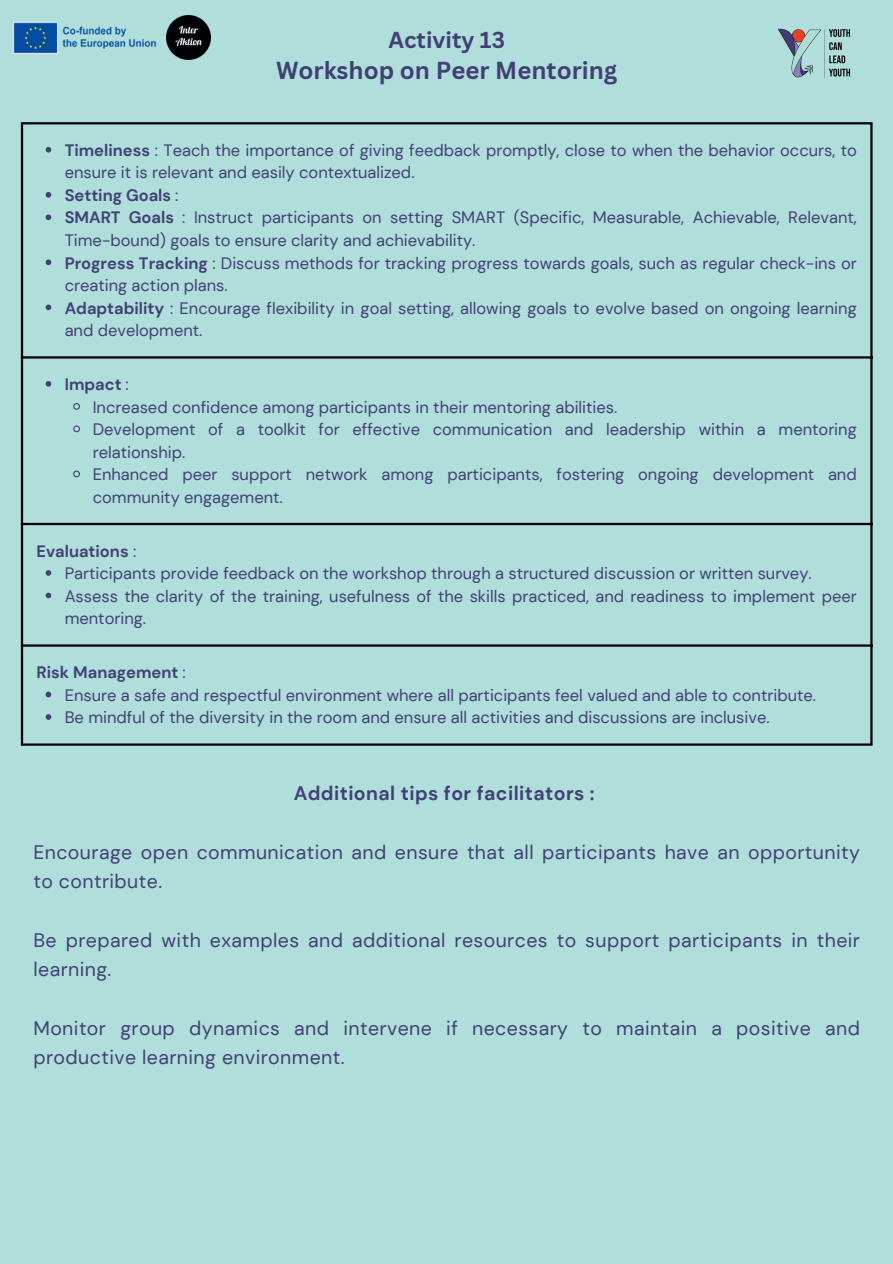
<style>
.page{position:relative;width:893px;height:1264px;background:#fff}
.page>*{position:absolute;margin:0;border:0;box-sizing:border-box;transform-origin:0 0}
.t1{font:700 24px "Canva Sans";color:#414075}
.t2{font:700 22.5px "Canva Sans";color:#414075}
.t3{font:19.5px/29.2px "DM Sans";letter-spacing:.02em;color:#414075}
.t4{font:700 19.5px "DM Sans";letter-spacing:.02em;color:#414075}
.t5{font:16.5px/22.5px "DM Sans";color:#414075}
.t6{font:700 16.5px "DM Sans";color:#414075}
.s1{font-weight:700}
.s2{font-weight:400}
</style>
<div class="page">
<div style="left:0;top:0;width:892px;height:1263px;background:#b0deda"></div>
<svg style="left:46px;top:147px;width:5px;height:6px"></svg>
<svg style="left:46px;top:192px;width:5px;height:6px"></svg>
<svg style="left:46px;top:214px;width:5px;height:6px"></svg>
<svg style="left:46px;top:259px;width:5px;height:6px"></svg>
<svg style="left:46px;top:304px;width:5px;height:6px"></svg>
<svg style="left:46px;top:381px;width:5px;height:6px"></svg>
<svg style="left:73px;top:403px;width:7px;height:7px"></svg>
<svg style="left:73px;top:425px;width:7px;height:8px"></svg>
<svg style="left:73px;top:470px;width:7px;height:8px"></svg>
<svg style="left:46px;top:570px;width:5px;height:6px"></svg>
<svg style="left:46px;top:592px;width:5px;height:6px"></svg>
<svg style="left:46px;top:691px;width:5px;height:6px"></svg>
<svg style="left:46px;top:714px;width:5px;height:6px"></svg>
<hr style="left:21px;top:124px;width:2px;height:619px;background:#000">
<hr style="left:870px;top:124px;width:2px;height:619px;background:#000">
<hr style="left:21px;top:122px;width:851px;height:2px;background:#000">
<hr style="left:21px;top:356px;width:851px;height:2px;background:#000">
<hr style="left:21px;top:523px;width:851px;height:2px;background:#000">
<hr style="left:21px;top:644px;width:851px;height:2px;background:#000">
<hr style="left:21px;top:743px;width:851px;height:2px;background:#000">
<img style="left:13px;top:22px;width:144px;height:32px">
<img style="left:166px;top:16px;width:44px;height:44px">
<img style="left:766px;top:28px;width:107px;height:106px">
<p class="t2" style="left:388px;top:24px;width:118px">Activity 13</p>
<p class="t1" style="left:276px;top:54px;width:343px">Workshop on Peer Mentoring</p>
<p class="t5" style="left:65px;top:139px;width:793px"><span class="s1">Timeliness</span> : Teach the importance of giving feedback promptly, close to when the behavior occurs, to ensure it is relevant and easily contextualized.</p>
<p class="t6" style="left:65px;top:185px;width:115px">Setting Goals <span class="s2">:</span></p>
<p class="t5" style="left:65px;top:207px;width:793px"><span class="s1">SMART Goals</span> : Instruct participants on setting SMART (Specific, Measurable, Achievable, Relevant,<br>Time-bound) goals to ensure clarity and achievability.</p>
<h1 class="t5" style="left:65px;top:252px;width:793px"><span class="s1">Progress Tracking</span> : Discuss methods for tracking progress towards goals, such as regular check-ins or creating action plans.</h1>
<p class="t5" style="left:65px;top:297px;width:793px"><span class="s1">Adaptability</span> : Encourage flexibility in goal setting, allowing goals to evolve based on ongoing learning and development.</p>
<p class="t6" style="left:65px;top:374px;width:66px">Impact <span class="s2">:</span></p>
<p class="t5" style="left:93px;top:396px;width:526px">Increased confidence among participants in their mentoring abilities.</p>
<p class="t5" style="left:93px;top:418px;width:765px">Development of a toolkit for effective communication and leadership within a mentoring relationship.</p>
<p class="t5" style="left:93px;top:463px;width:765px">Enhanced peer support network among participants, fostering ongoing development and community engagement.</p>
<p class="t6" style="left:37px;top:540px;width:101px">Evaluations <span class="s2">:</span></p>
<p class="t5" style="left:65px;top:562px;width:748px">Participants provide feedback on the workshop through a structured discussion or written survey.</p>
<p class="t5" style="left:65px;top:585px;width:793px">Assess the clarity of the training, usefulness of the skills practiced, and readiness to implement peer mentoring.</p>
<p class="t6" style="left:37px;top:662px;width:150px">Risk Management <span class="s2">:</span></p>
<p class="t5" style="left:65px;top:684px;width:752px">Ensure a safe and respectful environment where all participants feel valued and able to contribute.</p>
<p class="t5" style="left:65px;top:706px;width:706px">Be mindful of the diversity in the room and ensure all activities and discussions are inclusive.</p>
<p class="t4" style="left:293px;top:781px;width:302px">Additional tips for facilitators :</p>
<p class="t3" style="left:33px;top:837px;width:828px">Encourage open communication and ensure that all participants have an opportunity to contribute.</p>
<p class="t3" style="left:33px;top:925px;width:828px">Be prepared with examples and additional resources to support participants in their learning.</p>
<h2 class="t3" style="left:33px;top:1013px;width:828px">Monitor group dynamics and intervene if necessary to maintain a positive and productive learning environment.</h2>
</div>
